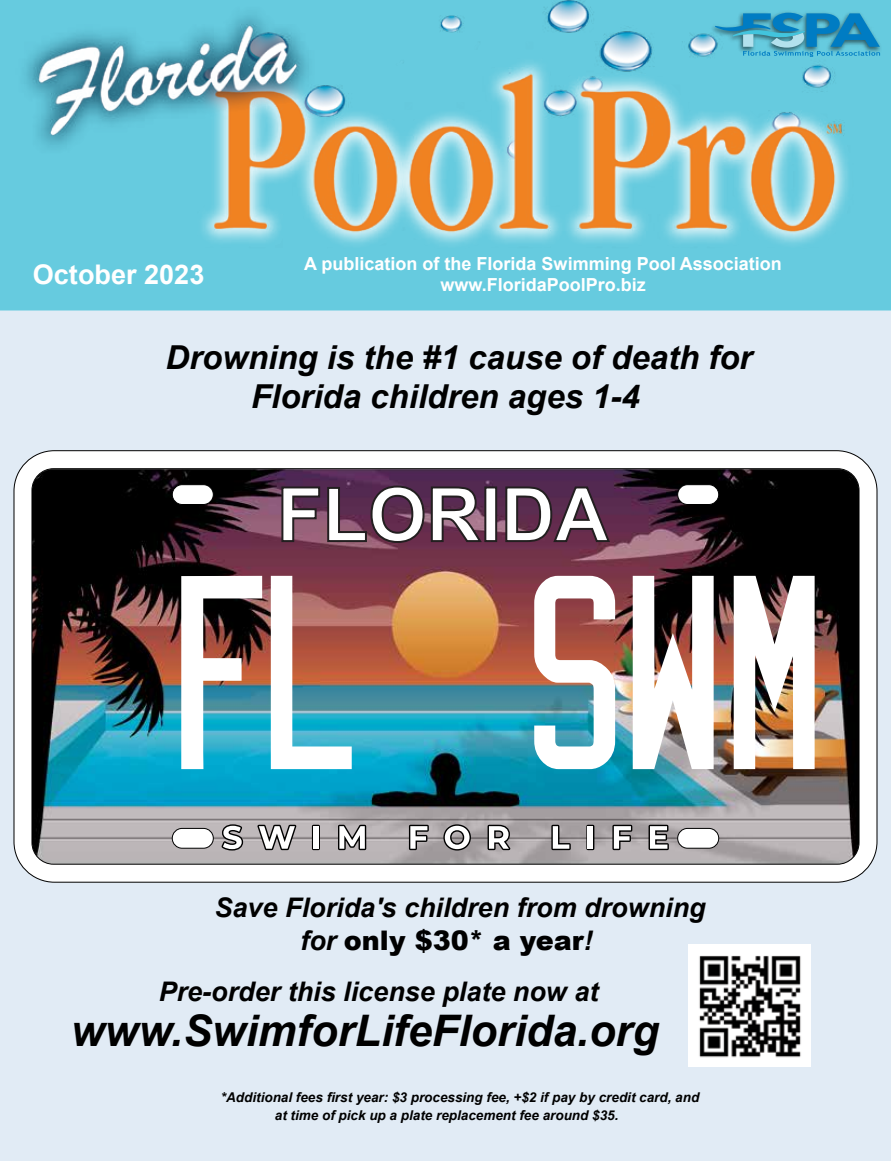
<style>
.page{position:relative;width:891px;height:1161px;background:#fff}
.page>*{position:absolute;margin:0;border:0;box-sizing:border-box;transform-origin:0 0}
.t1{font:italic 700 43.5px "Arial";color:#000}
.t2{font:italic 700 33px/39px "Arial";color:#000}
.t3{font:italic 700 27px/33px "Arial";color:#000}
.t4{font:700 27px "Arial";color:#fff}
.t5{font:700 18px "Arial";color:#fff}
.t6{font:italic 700 13.5px/18px "Arial";color:#000}
.s1{font-weight:900;font-style:normal}
</style>
<div class="page">
<div style="left:0;top:310px;width:891px;height:851px;background:#e1ebf5"></div>
<div style="left:0;top:0;width:891px;height:310px;background:#66cbdf"></div>
<img style="left:0;top:0;width:871px;height:268px">
<img style="left:709px;top:8px;width:175px;height:48px">
<svg style="left:715px;top:13px;width:165px;height:44px;background:#40a4c7"></svg>
<img style="left:14px;top:450px;width:863px;height:433px">
<img style="left:688px;top:945px;width:122px;height:122px">
<h3 class="t4" style="left:33px;top:255px;width:173px">October 2023</h3>
<h3 class="t5" style="left:304px;top:251px;width:479px">A publication of the Florida Swimming Pool Association</h3>
<h3 class="t5" style="left:440px;top:272px;width:207px">www.FloridaPoolPro.biz</h3>
<h2 class="t2" style="left:251px;top:339px;width:503px;text-indent:-86px">Drowning is the #1 cause of death for<br>Florida children ages 1-4</h2>
<h3 class="t3" style="left:300px;top:892px;width:407px;text-indent:-86px">Save Florida's children from drowning for <span class="s1">only $30* a year</span>!</h3>
<h3 class="t3" style="left:159px;top:975px;width:441px">Pre-order this license plate now at</h3>
<h1 class="t1" style="left:71px;top:1001px;width:590px">www.SwimforLifeFlorida.org</h1>
<p class="t6" style="left:275px;top:1088px;width:426px;text-indent:-54px">*Additional fees first year: $3 processing fee, +$2 if pay by credit card, and at time of pick up a plate replacement fee around $35.</p>
</div>
